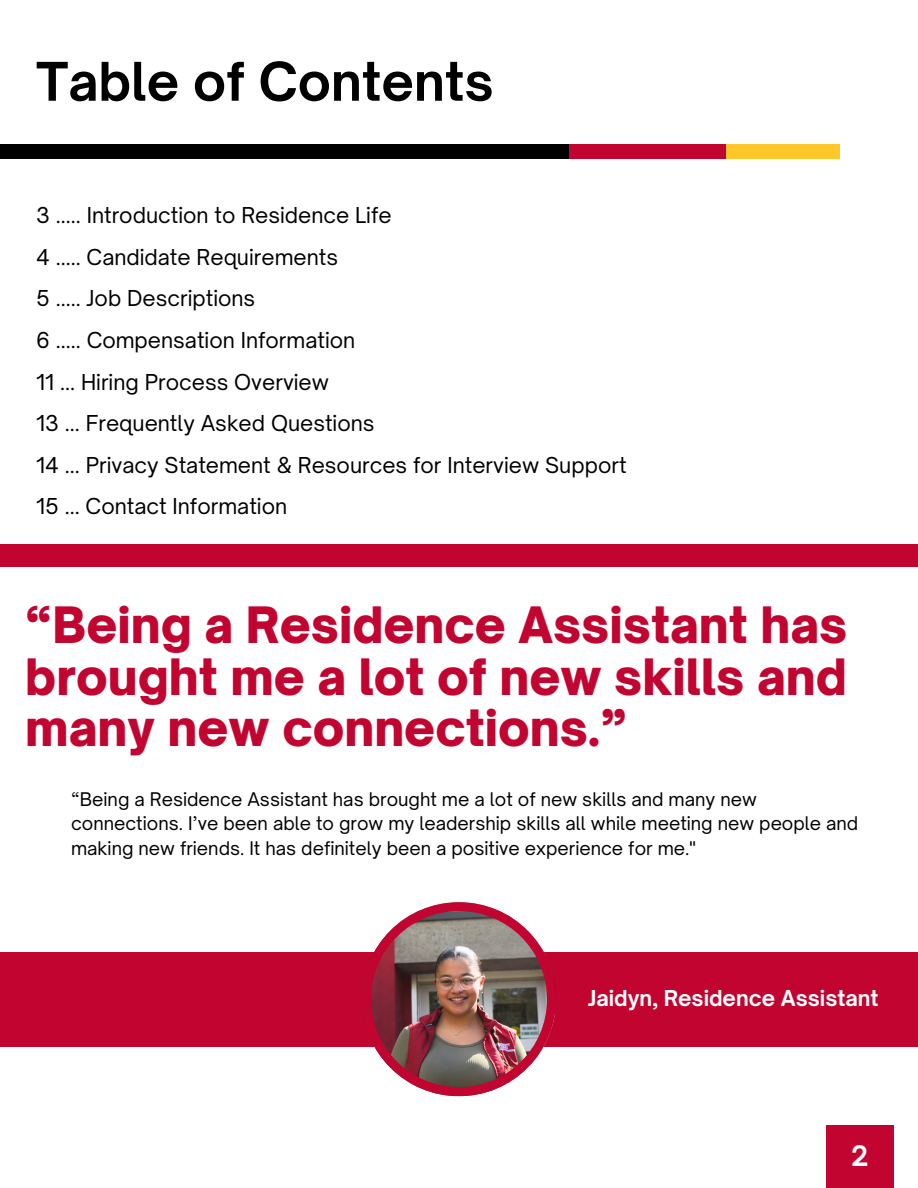
<style>
.page{position:relative;width:918px;height:1188px;background:#fff}
.page>*{position:absolute;margin:0;border:0;box-sizing:border-box;transform-origin:0 0}
.t1{font:700 51px "Open Sauce One";color:#000}
.t2{font:900 48px/51.8px "Open Sauce One";color:#c20430;text-align:justify}
.t3{font:700 27px "Open Sauce One";color:#fff}
.t4{font:21px/41.7px "Open Sauce One";color:#000}
.t5{font:700 21px "Open Sauce One";color:#fff}
.t6{font:18px/24.8px "Open Sauce One";color:#000}
</style>
<div class="page">
<div style="left:0;top:144px;width:575px;height:14px;background:#000"></div>
<div style="left:569px;top:144px;width:160px;height:14px;background:#c20430"></div>
<div style="left:726px;top:144px;width:113px;height:14px;background:#ffc72a"></div>
<div style="left:826px;top:1125px;width:67px;height:63px;background:#c20430"></div>
<div style="left:0;top:952px;width:918px;height:95px;background:#c20430"></div>
<img style="left:362px;top:902px;width:193px;height:194px">
<div style="left:0;top:544px;width:918px;height:22px;background:#c20430"></div>
<h3 class="t1" style="left:36px;top:50px;width:459px">Table of Contents</h3>
<h1 class="t4" style="left:36px;top:194px;width:592px">3 ..... Introduction to Residence Life<br>4 ..... Candidate Requirements<br>5 ..... Job Descriptions<br>6 ..... Compensation Information<br>11 ... Hiring Process Overview<br>13 ... Frequently Asked Questions<br>14 ... Privacy Statement &amp; Resources for Interview Support 15 ... Contact Information</h1>
<p class="t2" style="left:25px;top:599px;width:824px">“Being a Residence Assistant has brought me a lot of new skills and many new connections.”</p>
<p class="t6" style="left:71px;top:786px;width:789px">“Being a Residence Assistant has brought me a lot of new skills and many new connections. I’ve been able to grow my leadership skills all while meeting new people and making new friends. It has definitely been a positive experience for me."</p>
<h2 class="t5" style="left:588px;top:985px;width:292px">Jaidyn, Residence Assistant</h2>
<p class="t3" style="left:851px;top:1139px;width:19px">2</p>
</div>
